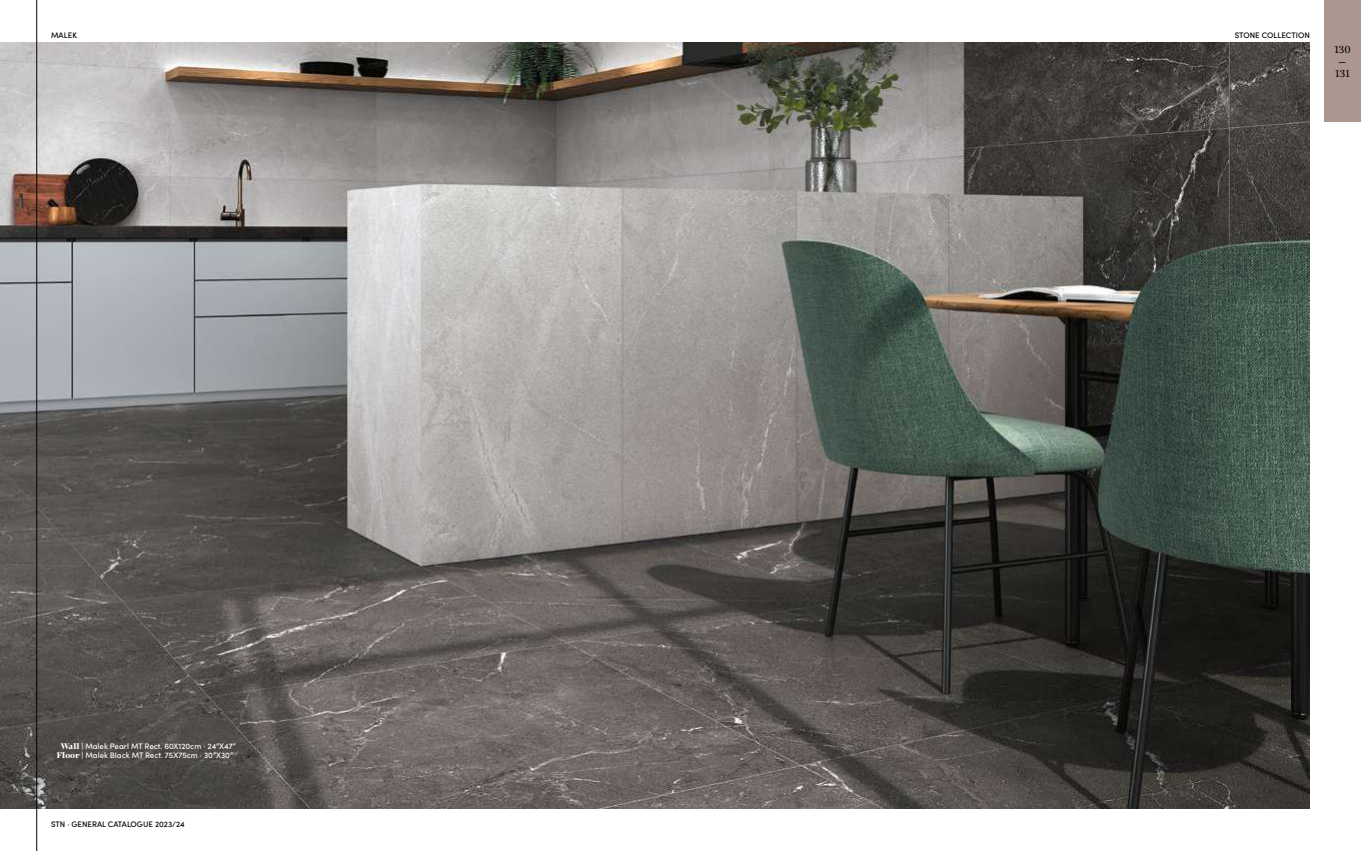
<style>
.page{position:relative;width:1361px;height:851px;background:#fff}
.page>*{position:absolute;margin:0;border:0;box-sizing:border-box;transform-origin:0 0}
.t1{font:10px "Temeraire";color:#000}
.t2{font:10px "Sofia Pro";color:#000}
.t3{font:500 8px/9.6px "Sofia Pro";color:#fff;text-align:center}
.t4{font:500 8px "Sofia Pro";color:#000}
.s1{font-family:"Temeraire Display";font-weight:900}
</style>
<div class="page">
<div style="left:1324px;top:0;width:37px;height:122px;background:#ab978f"></div>
<img style="left:0;top:43px;width:1310px;height:765px">
<hr style="left:37px;top:0;width:1px;height:850px;background:#000">
<p class="t4" style="left:51px;top:30px;width:27px">MALEK</p>
<p class="t3" style="left:57px;top:740px;width:181px"><span class="s1">Wall</span> | Malek Pearl MT Rect. 60X120cm · 24”X47”<br><span class="s1">Floor</span> | Malek Black MT Rect. 75X75cm · 30”X30”</p>
<p class="t4" style="left:51px;top:817px;width:135px">STN · GENERAL CATALOGUE 2023/24</p>
<p class="t4" style="left:1234px;top:30px;width:77px">STONE COLLECTION</p>
<p class="t1" style="left:1334px;top:42px;width:18px">130</p>
<p class="t2" style="left:1338px;top:54px;width:9px">—</p>
<p class="t1" style="left:1335px;top:66px;width:16px">131</p>
</div>
